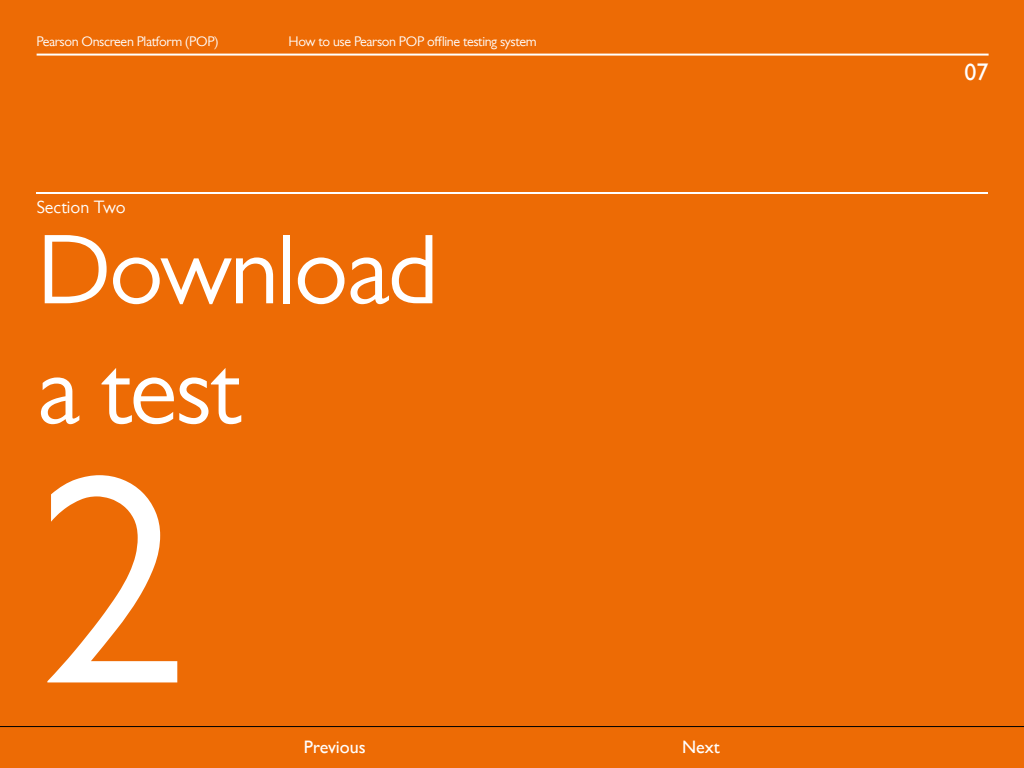
<style>
.page{position:relative;width:1024px;height:768px;background:#fff}
.page>*{position:absolute;margin:0;border:0;box-sizing:border-box;transform-origin:0 0}
.t1{font:300px "Gill Sans MT Pro";color:#fff}
.t2{font:100px/120px "Gill Sans MT Pro";letter-spacing:-.025em;color:#fff}
.t3{font:700 24px "Gill Sans MT Pro";color:#fff}
.t4{font:500 18px "Gill Sans MT Pro";color:#fff}
.t5{font:18px "Gill Sans MT Pro";color:#fff}
.t6{font:14px "Gill Sans MT Pro";letter-spacing:-.025em;color:#fff}
</style>
<div class="page">
<div style="left:0;top:0;width:1024px;height:726px;background:#ed6b05"></div>
<hr style="left:37px;top:54px;width:952px;height:2px;background:#fff">
<div style="left:0;top:726px;width:1024px;height:42px;background:#ed6b05"></div>
<hr style="left:36px;top:192px;width:952px;height:2px;background:#fff">
<p class="t6" style="left:37px;top:33px;width:184px">Pearson Onscreen Platform (POP)</p>
<p class="t6" style="left:289px;top:33px;width:250px">How to use Pearson POP offline testing system</p>
<p class="t5" style="left:37px;top:197px;width:91px">Section Two</p>
<h2 class="t2" style="left:37px;top:209px;width:404px">Download a test</h2>
<h1 class="t1" style="left:37px;top:409px;width:151px">2</h1>
<p class="t4" style="left:304px;top:737px;width:63px">Previous</p>
<p class="t4" style="left:682px;top:737px;width:39px">Next</p>
<h3 class="t3" style="left:965px;top:57px;width:25px">07</h3>
</div>
